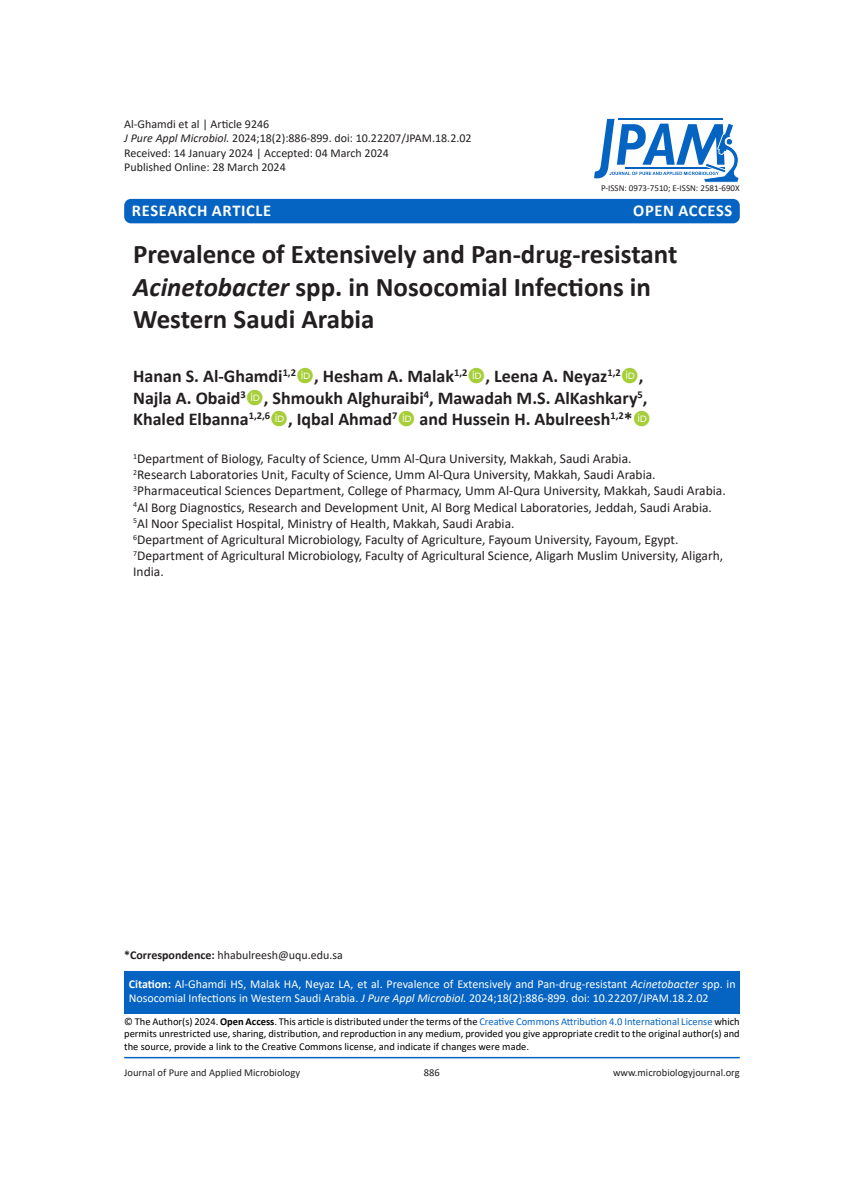
<style>
.page{position:relative;width:864px;height:1188px;background:#fff}
.page>*{position:absolute;margin:0;border:0;box-sizing:border-box;transform-origin:0 0}
.JPAM_Heading{font:700 27px/32.4px "Calibri";color:#231f20}
.JPAM_Author_Name{font:700 18px/21.6px "Calibri";color:#231f20}
.t1{font:700 16.5px "Calibri";letter-spacing:.04em;color:#fff}
.JPAM_Adds___Keys{font:13.5px/16.2px "Calibri";color:#231f20}
.JPAM_Body_text{font:12px/14.4px "Calibri";color:#fff}
.JPAM_Body_text-2{font:12px "Calibri";color:#231f20}
.Body_text{font:10.5px/12.6px "Calibri";color:#000;text-align:justify}
.t2{font:10.5px "Calibri";color:#231f20}
.t3{font:9px "Calibri";color:#231f20}
.s1{font-style:italic}
.s2{font-weight:700}
.s3{color:#0563c1}
</style>
<div class="page">
<div style="left:124px;top:971px;width:616px;height:43px;background:#0563c1"></div>
<hr style="left:124px;top:1057px;width:616px;height:1px;background:#0563c1">
<div style="left:124px;top:199px;width:616px;height:24px;background:#0563c1;border-radius:7px"></div>
<svg style="left:594px;top:119px;width:145px;height:64px"></svg>
<p class="JPAM_Body_text-2" style="left:124px;top:115px;width:147px">Al-Ghamdi et al | Article 9246</p>
<p class="JPAM_Body_text-2" style="left:124px;top:130px;width:349px"><span class="s1">J Pure Appl Microbiol.</span> 2024;18(2):886-899. doi: 10.22207/JPAM.18.2.02</p>
<p class="JPAM_Body_text-2" style="left:124px;top:144px;width:266px">Received: 14 January 2024 | Accepted: 04 March 2024</p>
<p class="JPAM_Body_text-2" style="left:124px;top:159px;width:163px">Published Online: 28 March 2024</p>
<p class="t1" style="left:132px;top:198px;width:141px">RESEARCH ARTICLE</p>
<p class="t1" style="left:633px;top:198px;width:101px">OPEN ACCESS</p>
<p class="t3" style="left:601px;top:182px;width:140px">P-ISSN: 0973-7510; E-ISSN: 2581-690X</p>
<p class="JPAM_Heading" style="left:133px;top:238px;width:546px">Prevalence of Extensively and Pan-drug-resistant<br><span class="s1">Acinetobacter</span> spp. in Nosocomial Infections in<br>Western Saudi Arabia</p>
<p class="JPAM_Author_Name" style="left:133px;top:365px;width:516px">Hanan S. Al-Ghamdi<sup>1,2</sup> , Hesham A. Malak<sup>1,2</sup> , Leena A. Neyaz<sup>1,2</sup> ,<br>Najla A. Obaid<sup>3</sup> , Shmoukh Alghuraibi<sup>4</sup>, Mawadah M.S. AlKashkary<sup>5</sup>,</p>
<p class="JPAM_Author_Name" style="left:133px;top:408px;width:501px">Khaled Elbanna<sup>1,2,6</sup> , Iqbal Ahmad<sup>7</sup> and Hussein H. Abulreesh<sup>1,2</sup>*</p>
<p class="JPAM_Adds___Keys" style="left:133px;top:450px;width:500px"><sup>1</sup>Department of Biology, Faculty of Science, Umm Al-Qura University, Makkah, Saudi Arabia.</p>
<p class="JPAM_Adds___Keys" style="left:133px;top:466px;width:524px"><sup>2</sup>Research Laboratories Unit, Faculty of Science, Umm Al-Qura University, Makkah, Saudi Arabia.</p>
<p class="JPAM_Adds___Keys" style="left:133px;top:483px;width:594px"><sup>3</sup>Pharmaceutical Sciences Department, College of Pharmacy, Umm Al-Qura University, Makkah, Saudi Arabia.</p>
<p class="JPAM_Adds___Keys" style="left:133px;top:499px;width:580px"><sup>4</sup>Al Borg Diagnostics, Research and Development Unit, Al Borg Medical Laboratories, Jeddah, Saudi Arabia.</p>
<p class="JPAM_Adds___Keys" style="left:133px;top:515px;width:383px"><sup>5</sup>Al Noor Specialist Hospital, Ministry of Health, Makkah, Saudi Arabia.</p>
<p class="JPAM_Adds___Keys" style="left:133px;top:531px;width:547px"><sup>6</sup>Department of Agricultural Microbiology, Faculty of Agriculture, Fayoum University, Fayoum, Egypt.</p>
<p class="JPAM_Adds___Keys" style="left:133px;top:547px;width:592px"><sup>7</sup>Department of Agricultural Microbiology, Faculty of Agricultural Science, Aligarh Muslim University, Aligarh,<br>India.</p>
<p class="JPAM_Body_text-2" style="left:124px;top:947px;width:220px"><span class="s2">*Correspondence:</span> hhabulreesh@uqu.edu.sa</p>
<p class="JPAM_Body_text" style="left:129px;top:976px;width:609px"><span class="s2">Citation:</span> Al-Ghamdi HS, Malak HA, Neyaz LA, et al. Prevalence of Extensively and Pan-drug-resistant <span class="s1">Acinetobacter</span> spp. in<br>Nosocomial Infections in Western Saudi Arabia. <span class="s1">J Pure Appl Microbiol.</span> 2024;18(2):886-899. doi: 10.22207/JPAM.18.2.02</p>
<p class="Body_text" style="left:124px;top:1015px;width:617px">© The Author(s) 2024. <span class="s2">Open Access</span>. This article is distributed under the terms of the <span class="s3">Creative Commons Attribution 4.0 International License</span> which permits unrestricted use, sharing, distribution, and reproduction in any medium, provided you give appropriate credit to the original author(s) and the source, provide a link to the Creative Commons license, and indicate if changes were made.</p>
<p class="t2" style="left:124px;top:1065px;width:177px">Journal of Pure and Applied Microbiology</p>
<p class="t2" style="left:424px;top:1065px;width:17px">886</p>
<p class="t2" style="left:613px;top:1065px;width:128px">www.microbiologyjournal.org</p>
</div>
